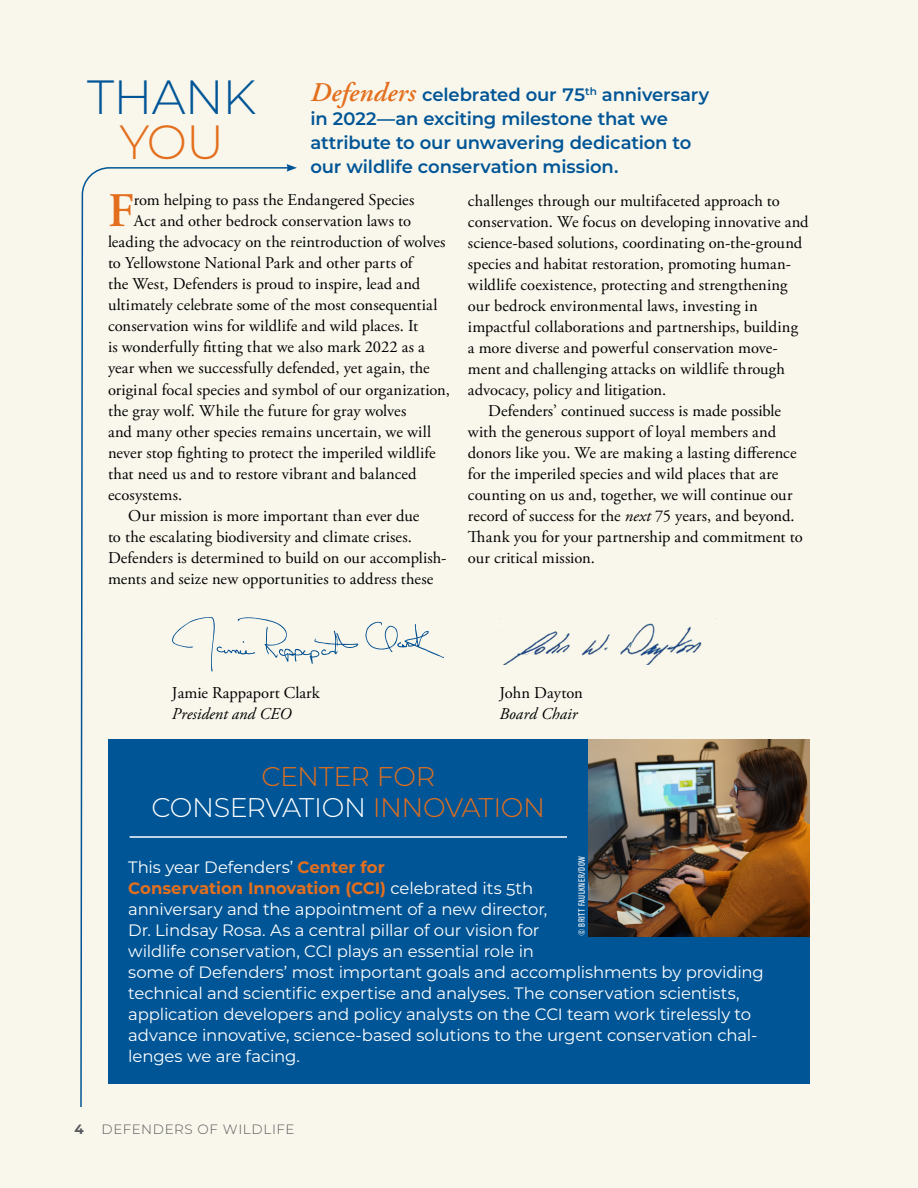
<style>
.page{position:relative;width:918px;height:1188px;background:#f9f7ec}
.page>*{position:absolute;margin:0;border:0;box-sizing:border-box;transform-origin:0 0}
.t1{font:600 48.15px "Adobe Garamond Pro";color:#e36f1e}
.t2{font:300 48px "Montserrat";letter-spacing:-.015em;color:#005596}
.t3{font:300 48px "Montserrat";color:#e36f1e}
.t4{font:300 27px/31.5px "Montserrat";letter-spacing:-.02em;color:#e36f1e;text-align:center}
.t5{font:600 18px/24px "Montserrat";letter-spacing:-.01em;color:#005596}
.t6{font:16.5px "Adobe Garamond Pro";letter-spacing:.005em;color:#000}
.t7{font:16.5px/21px "Montserrat";letter-spacing:-.01em;color:#fff}
.t8{font:italic 16.5px "Adobe Garamond Pro";color:#000}
.t9{font:300 13.5px "Montserrat";letter-spacing:.04em;color:#58595b}
.t10{font:700 13.5px "Montserrat";color:#58595b}
.t11{font:condensed 9px "Akzidenz Grotesk Std";letter-spacing:.05em;color:#fff}
.s1{font-family:"Adobe Garamond Pro";font-style:italic;font-size:27px;color:#e36f1e}
.s2{font-style:italic}
.s3{color:#fff}
.s4{font-weight:700;color:#e36f1e}
</style>
<div class="page">
<svg style="left:365px;top:621px;width:79px;height:37px"></svg>
<svg style="left:290px;top:630px;width:68px;height:34px"></svg>
<img style="left:502px;top:623px;width:200px;height:42px">
<div style="left:108px;top:740px;width:702px;height:344px;background:#005596"></div>
<svg style="left:80px;top:167px;width:210px;height:940px"></svg>
<svg style="left:286px;top:164px;width:11px;height:8px"></svg>
<hr style="left:130px;top:836px;width:437px;height:2px;background:#fff">
<img style="left:589px;top:740px;width:221px;height:196px">
<h2 class="t2" style="left:87px;top:64px;width:170px">THANK</h2>
<h2 class="t3" style="left:119px;top:109px;width:106px">YOU</h2>
<p class="t5" style="left:310px;top:81px;width:400px"><span class="s1">Defenders</span> celebrated our 75<sup>th</sup> anniversary in 2022—an exciting milestone that we attribute to our unwavering dedication to our wildlife conservation mission.</p>
<h1 class="t1" style="left:108px;top:183px;width:27px">F</h1>
<p class="t6" style="left:134px;top:190px;width:282px">rom helping to pass the Endangered Species</p>
<p class="t6" style="left:134px;top:211px;width:279px">Act and other bedrock conservation laws to</p>
<p class="t6" style="left:108px;top:232px;width:339px">leading the advocacy on the reintroduction of wolves</p>
<p class="t6" style="left:108px;top:253px;width:306px">to Yellowstone National Park and other parts of</p>
<p class="t6" style="left:108px;top:274px;width:314px">the West, Defenders is proud to inspire, lead and</p>
<p class="t6" style="left:108px;top:295px;width:331px">ultimately celebrate some of the most consequential</p>
<p class="t6" style="left:108px;top:316px;width:312px">conservation wins for wildlife and wild places. It</p>
<p class="t6" style="left:108px;top:337px;width:318px">is wonderfully fitting that we also mark 2022 as a</p>
<p class="t6" style="left:108px;top:358px;width:323px">year when we successfully defended, yet again, the</p>
<p class="t6" style="left:108px;top:379px;width:343px">original focal species and symbol of our organization,</p>
<p class="t6" style="left:108px;top:400px;width:300px">the gray wolf. While the future for gray wolves</p>
<p class="t6" style="left:108px;top:421px;width:325px">and many other species remains uncertain, we will</p>
<p class="t6" style="left:108px;top:442px;width:329px">never stop fighting to protect the imperiled wildlife</p>
<p class="t6" style="left:108px;top:463px;width:310px">that need us and to restore vibrant and balanced</p>
<p class="t6" style="left:108px;top:484px;width:76px">ecosystems.</p>
<p class="t6" style="left:128px;top:505px;width:293px">Our mission is more important than ever due</p>
<p class="t6" style="left:108px;top:526px;width:305px">to the escalating biodiversity and climate crises.</p>
<p class="t6" style="left:108px;top:547px;width:340px">Defenders is determined to build on our accomplish-</p>
<p class="t6" style="left:108px;top:568px;width:327px">ments and seize new opportunities to address these</p>
<p class="t6" style="left:468px;top:190px;width:313px">challenges through our multifaceted approach to</p>
<p class="t6" style="left:468px;top:211px;width:342px">conservation. We focus on developing innovative and</p>
<p class="t6" style="left:468px;top:232px;width:336px">science-based solutions, coordinating on-the-ground</p>
<p class="t6" style="left:468px;top:253px;width:325px">species and habitat restoration, promoting human-</p>
<p class="t6" style="left:468px;top:274px;width:321px">wildlife coexistence, protecting and strengthening</p>
<p class="t6" style="left:468px;top:295px;width:291px">our bedrock environmental laws, investing in</p>
<p class="t6" style="left:468px;top:316px;width:332px">impactful collaborations and partnerships, building</p>
<p class="t6" style="left:468px;top:337px;width:311px">a more diverse and powerful conservation move-</p>
<p class="t6" style="left:468px;top:358px;width:319px">ment and challenging attacks on wildlife through</p>
<p class="t6" style="left:468px;top:379px;width:200px">advocacy, policy and litigation.</p>
<p class="t6" style="left:488px;top:400px;width:294px">Defenders’ continued success is made possible</p>
<p class="t6" style="left:468px;top:421px;width:310px">with the generous support of loyal members and</p>
<p class="t6" style="left:468px;top:442px;width:330px">donors like you. We are making a lasting difference</p>
<p class="t6" style="left:468px;top:463px;width:312px">for the imperiled species and wild places that are</p>
<p class="t6" style="left:468px;top:484px;width:326px">counting on us and, together, we will continue our</p>
<p class="t6" style="left:468px;top:505px;width:328px">record of success for the <span class="s2">next</span> 75 years, and beyond.</p>
<p class="t6" style="left:468px;top:526px;width:336px">Thank you for your partnership and commitment to</p>
<p class="t6" style="left:468px;top:547px;width:128px">our critical mission.</p>
<p class="t6" style="left:172px;top:683px;width:149px">Jamie Rappaport Clark</p>
<p class="t8" style="left:172px;top:704px;width:121px">President and CEO</p>
<p class="t6" style="left:499px;top:683px;width:85px">John Dayton</p>
<p class="t8" style="left:499px;top:704px;width:79px">Board Chair</p>
<h3 class="t4" style="left:151px;top:759px;width:395px">CENTER FOR<br><span class="s3">CONSERVATION</span> INNOVATION</h3>
<p class="t11" style="left:577px;top:936px;width:81px;rotate:-90deg">© BRITT FAULKNER/DOW</p>
<p class="t7" style="left:128px;top:856px;width:637px">This year Defenders’ <span class="s4">Center for<br>Conservation Innovation (CCI)</span> celebrated its 5th<br>anniversary and the appointment of a new director,<br>Dr. Lindsay Rosa. As a central pillar of our vision for<br>wildlife conservation, CCI plays an essential role in<br>some of Defenders’ most important goals and accomplishments by providing technical and scientific expertise and analyses. The conservation scientists, application developers and policy analysts on the CCI team work tirelessly to advance innovative, science-based solutions to the urgent conservation chal&shy;lenges we are facing.</p>
<p class="t10" style="left:75px;top:1119px;width:11px">4</p>
<p class="t9" style="left:102px;top:1120px;width:195px">DEFENDERS OF WILDLIFE</p>
</div>
